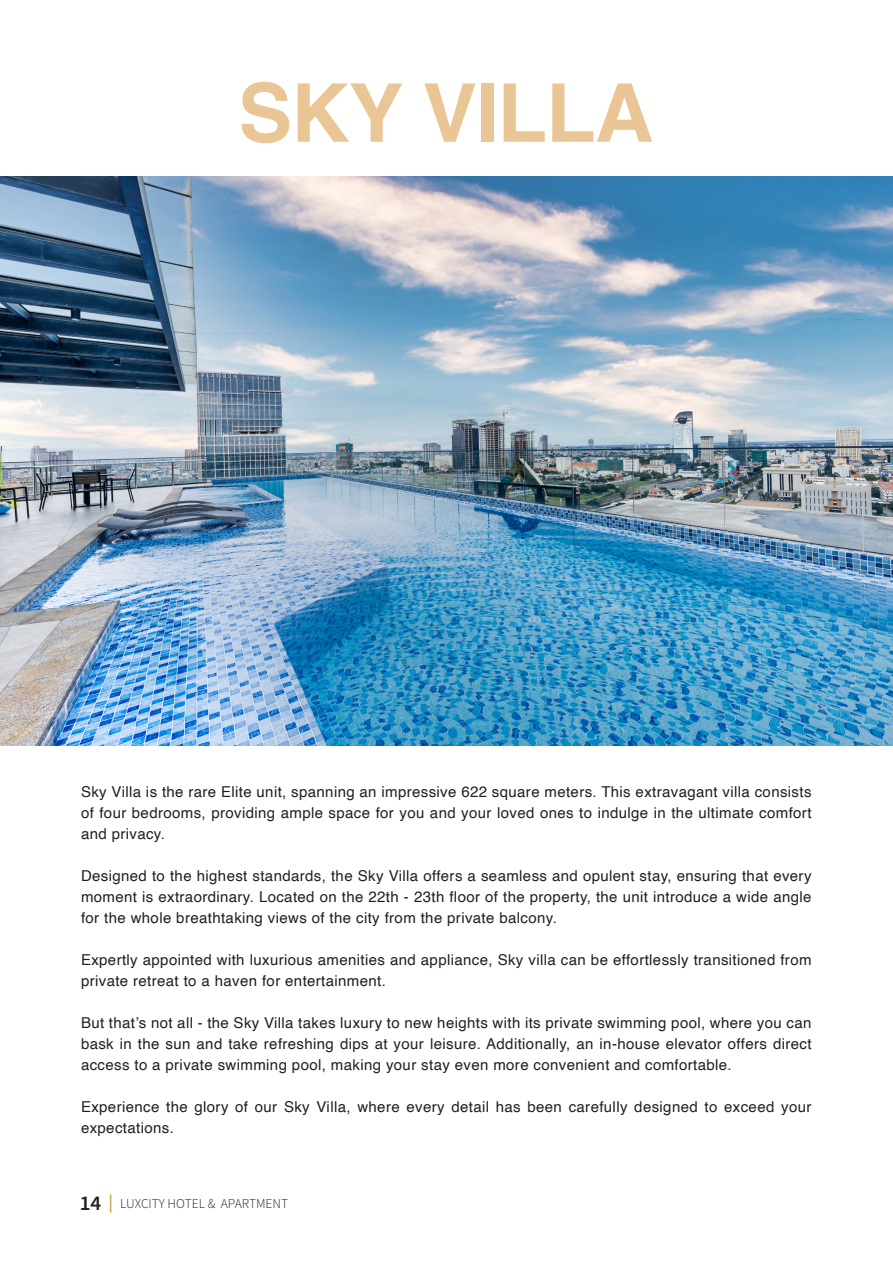
<style>
.page{position:relative;width:893px;height:1263px;background:#fff}
.page>*{position:absolute;margin:0;border:0;box-sizing:border-box;transform-origin:0 0}
.Headline__Left{font:700 81px "Helvetica";letter-spacing:-.01em;color:#eac595}
.t1{font:15px/21px "Helvetica";letter-spacing:.025em;color:#231f20;text-align:justify}
.t2{font:300 13.5px "Source Sans Pro";color:#231f20}
.s1{font-weight:600;font-size:21px}
.s2{font-weight:600;font-size:18px;color:#c5a140}
</style>
<div class="page">
<img style="left:0;top:176px;width:893px;height:570px">
<p class="Headline__Left" style="left:238px;top:64px;width:417px">SKY VILLA</p>
<p class="t1" style="left:81px;top:781px;width:732px">Sky Villa is the rare Elite unit, spanning an impressive 622 square meters. This extravagant villa consists of four bedrooms, providing ample space for you and your loved ones to indulge in the ultimate comfort and privacy.</p>
<p class="t1" style="left:81px;top:865px;width:732px">Designed to the highest standards, the Sky Villa offers a seamless and opulent stay, ensuring that every moment is extraordinary. Located on the 22th - 23th floor of the property, the unit introduce a wide angle for the whole breathtaking views of the city from the private balcony.</p>
<p class="t1" style="left:81px;top:949px;width:732px">Expertly appointed with luxurious amenities and appliance, Sky villa can be effortlessly transitioned from private retreat to a haven for entertainment.</p>
<p class="t1" style="left:81px;top:1012px;width:732px">But that’s not all - the Sky Villa takes luxury to new heights with its private swimming pool, where you can bask in the sun and take refreshing dips at your leisure. Additionally, an in-house elevator offers direct access to a private swimming pool, making your stay even more convenient and comfortable.</p>
<p class="t1" style="left:81px;top:1096px;width:732px">Experience the glory of our Sky Villa, where every detail has been carefully designed to exceed your expectations.</p>
<p class="t2" style="left:80px;top:1195px;width:210px"><span class="s1">14</span> <span class="s2">|</span> LUXCITY HOTEL &amp; APARTMENT</p>
</div>
